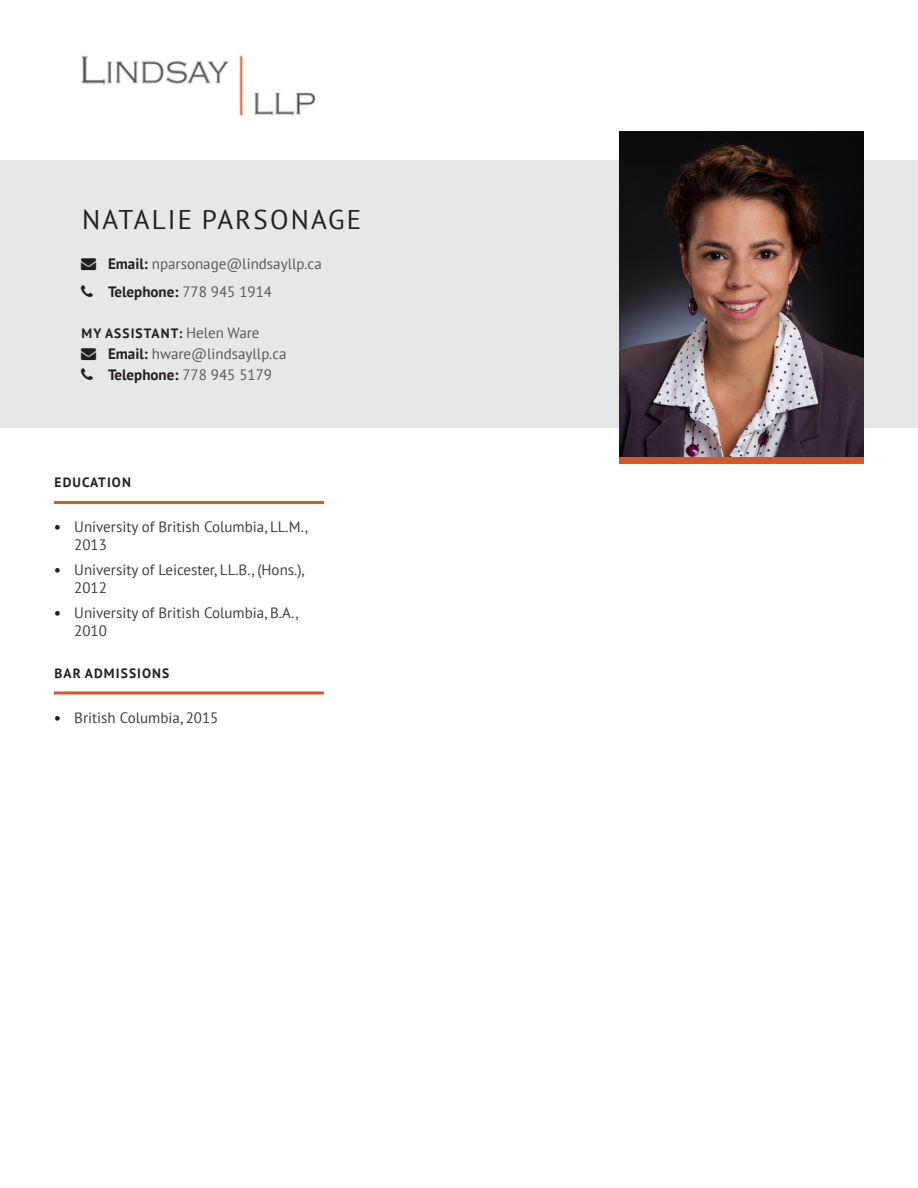
<style>
.page{position:relative;width:918px;height:1188px;background:#fff}
.page>*{position:absolute;margin:0;border:0;box-sizing:border-box;transform-origin:0 0}
.t1{font:27px "PT Sans";letter-spacing:.08em;color:#231f20}
.t2{font:15px/18px "PT Sans";color:#3e3e3f}
.t3{font:15px/21px "PT Sans";color:#57585a}
.bullet_titles{font:700 13.5px "PT Sans";letter-spacing:.08em;color:#231f20}
.s1{color:#231f20}
.s2{font-weight:700;color:#231f20}
.s3{font-weight:400;font-size:15px;color:#57585a}
</style>
<div class="page">
<div style="left:0;top:160px;width:918px;height:268px;background:#e6e7e9"></div>
<hr style="left:54px;top:501px;width:270px;height:3px;background:#d95626">
<hr style="left:54px;top:691px;width:270px;height:3px;background:#d95626">
<img style="left:81px;top:52px;width:233px;height:64px">
<img style="left:620px;top:131px;width:244px;height:327px">
<div style="left:620px;top:458px;width:244px;height:6px;background:#d95626"></div>
<h1 class="t1" style="left:82px;top:202px;width:281px">NATALIE PARSONAGE</h1>
<p class="t3" style="left:108px;top:249px;width:215px;line-height:27.8px;text-indent:-27px"><span class="s1">→</span> <span class="s2">Email:</span> nparsonage@lindsayllp.ca<br><span class="s2">Telephone:</span> 778 945 1914</p>
<p class="bullet_titles" style="left:82px;top:324px;width:180px">MY ASSISTANT: <span class="s3">Helen Ware</span></p>
<p class="t3" style="left:108px;top:343px;width:180px;text-indent:-27px"><span class="s1">→</span> <span class="s2">Email:</span> hware@lindsayllp.ca<br><span class="s2">Telephone:</span> 778 945 5179</p>
<p class="bullet_titles" style="left:55px;top:474px;width:78px">EDUCATION</p>
<p class="t2" style="left:74px;top:518px;width:235px;text-indent:-20px"><span class="s2">•</span> University of British Columbia, LL.M.,<br>2013</p>
<p class="t2" style="left:74px;top:561px;width:232px;text-indent:-20px"><span class="s2">•</span> University of Leicester, LL.B., (Hons.),<br>2012</p>
<p class="t2" style="left:74px;top:603px;width:226px;text-indent:-20px"><span class="s2">•</span> University of British Columbia, B.A.,<br>2010</p>
<p class="bullet_titles" style="left:55px;top:664px;width:116px">BAR ADMISSIONS</p>
<p class="t2" style="left:54px;top:708px;width:166px"><span class="s2">•</span> British Columbia, 2015</p>
</div>
